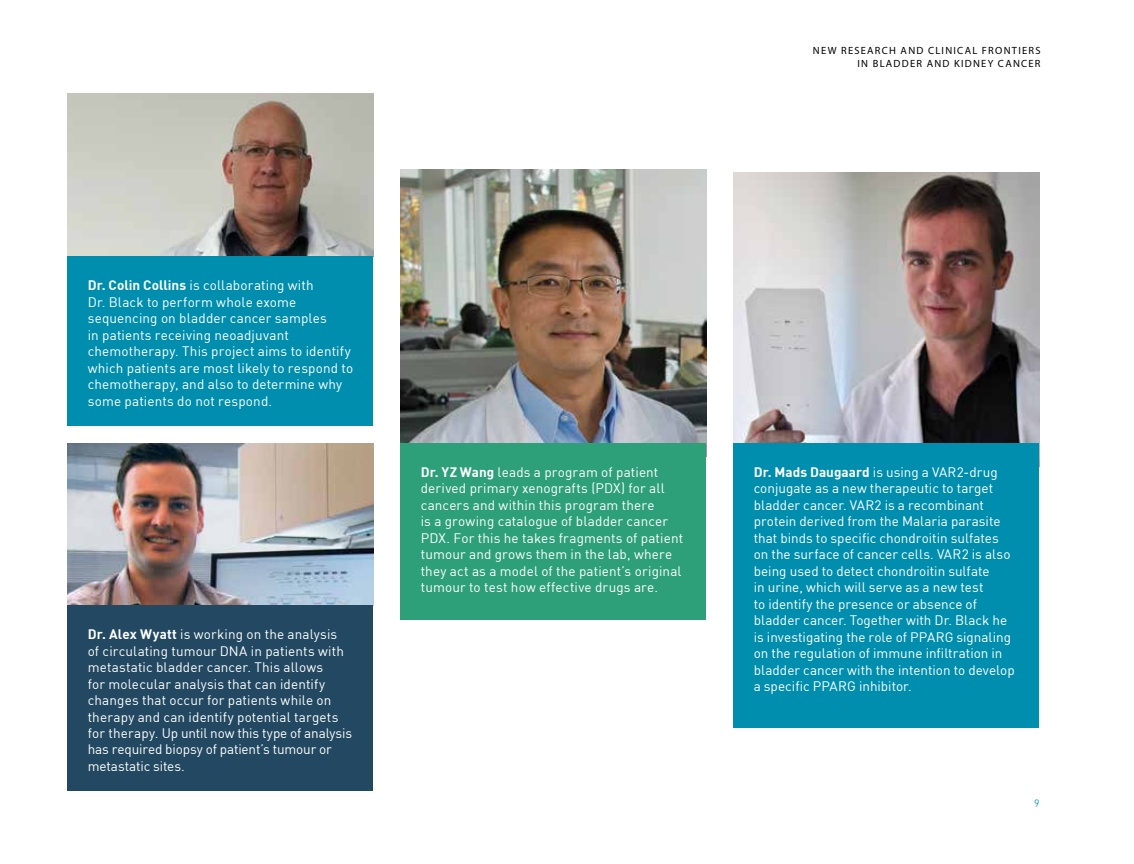
<style>
.page{position:relative;width:1134px;height:864px;background:#fff}
.page>*{position:absolute;margin:0;border:0;box-sizing:border-box;transform-origin:0 0}
.t1{font:13.5px/16.5px "DIN";letter-spacing:.01em;color:#fff}
.t2{font:10.5px/12.6px "Myriad Pro";letter-spacing:.12em;color:#000;text-align:right}
.t3{font:10.5px "DIN";color:#2299b8}
.s1{font-weight:700}
</style>
<div class="page">
<img style="left:734px;top:173px;width:306px;height:270px">
<div style="left:734px;top:443px;width:306px;height:285px;background:#008eaf"></div>
<img style="left:68px;top:443px;width:306px;height:162px">
<div style="left:68px;top:605px;width:306px;height:186px;background:#224961"></div>
<img style="left:400px;top:170px;width:306px;height:273px">
<div style="left:400px;top:443px;width:306px;height:176px;background:#2da079"></div>
<img style="left:68px;top:93px;width:306px;height:163px">
<div style="left:68px;top:256px;width:306px;height:170px;background:#008eaf"></div>
<p class="t2" style="left:813px;top:44px;width:229px">NEW RESEARCH AND CLINICAL FRONTIERS<br>IN BLADDER AND KIDNEY CANCER</p>
<p class="t1" style="left:88px;top:277px;width:267px"><span class="s1">Dr. Colin Collins</span> is collaborating with<br>Dr. Black to perform whole exome sequencing on bladder cancer samples<br>in patients receiving neoadjuvant chemotherapy. This project aims to identify which patients are most likely to respond to chemotherapy, and also to determine why some patients do not respond.</p>
<p class="t1" style="left:88px;top:626px;width:266px"><span class="s1">Dr. Alex Wyatt</span> is working on the analysis of circulating tumour DNA in patients with metastatic bladder cancer. This allows<br>for molecular analysis that can identify changes that occur for patients while on therapy and can identify potential targets for therapy. Up until now this type of analysis has required biopsy of patient’s tumour or metastatic sites.</p>
<p class="t1" style="left:421px;top:463px;width:264px"><span class="s1">Dr. YZ Wang</span> leads a program of patient derived primary xenografts (PDX) for all cancers and within this program there<br>is a growing catalogue of bladder cancer PDX. For this he takes fragments of patient tumour and grows them in the lab, where they act as a model of the patient’s original tumour to test how effective drugs are.</p>
<p class="t1" style="left:754px;top:463px;width:263px"><span class="s1">Dr. Mads Daugaard</span> is using a VAR2-drug conjugate as a new therapeutic to target bladder cancer. VAR2 is a recombinant protein derived from the Malaria parasite that binds to specific chondroitin sulfates on the surface of cancer cells. VAR2 is also being used to detect chondroitin sulfate<br>in urine, which will serve as a new test<br>to identify the presence or absence of bladder cancer. Together with Dr. Black he is investigating the role of PPARG signaling on the regulation of immune infiltration in bladder cancer with the intention to develop a specific PPARG inhibitor.</p>
<p class="t3" style="left:1034px;top:797px;width:7px">9</p>
</div>
